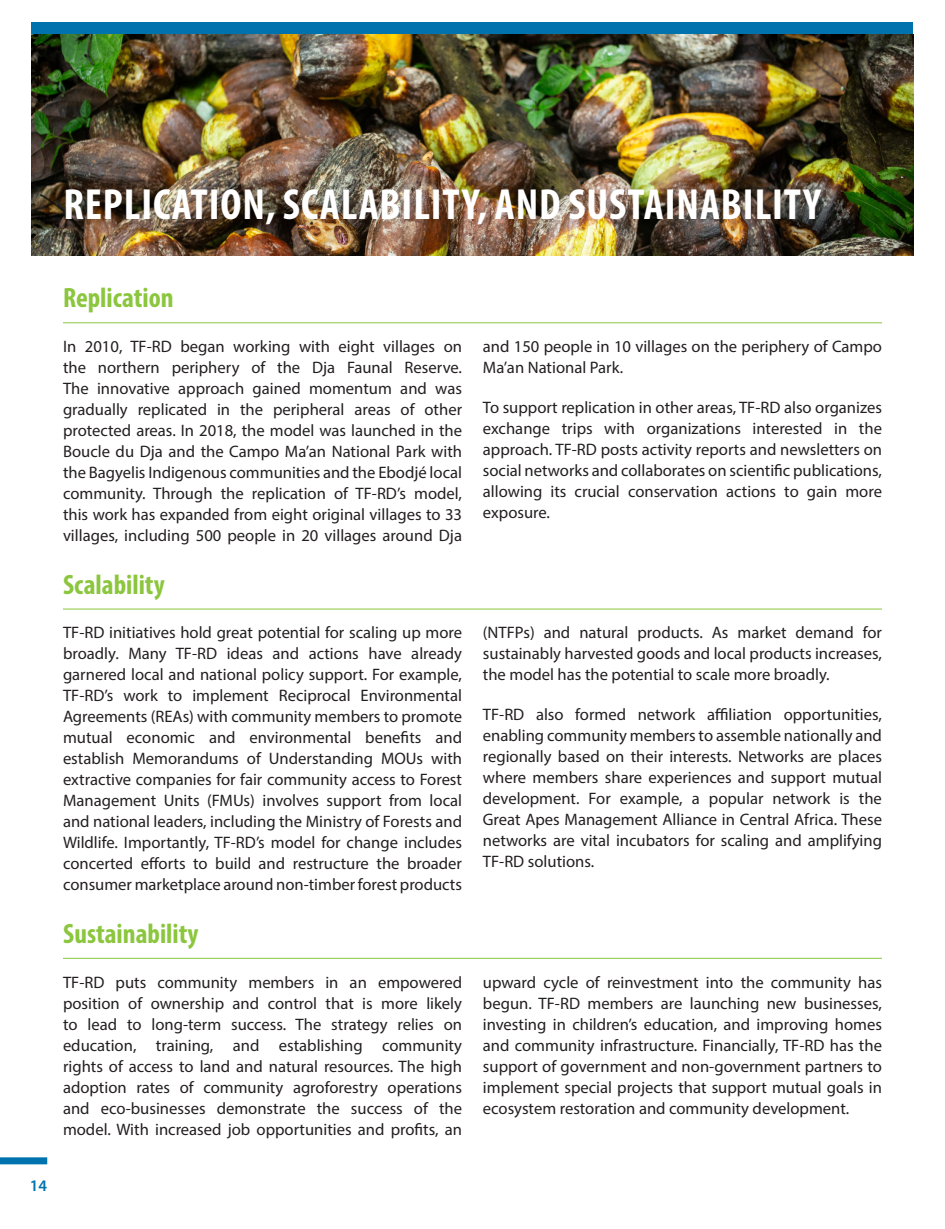
<style>
.page{position:relative;width:945px;height:1229px;background:#fff}
.page>*{position:absolute;margin:0;border:0;box-sizing:border-box;transform-origin:0 0}
.Heading{font:700 condensed 43.75px "Myriad Pro";letter-spacing:.02em;color:#fff}
.Subheading{font:700 condensed 28px "Myriad Pro";color:#8bc63e}
.Body_Text{font:16.62px/21px "Myriad Pro";color:#231f20;text-align:justify}
.t1{font:600 16.1px "Myriad Pro";color:#0073ae}
</style>
<div class="page">
<div style="left:0;top:1157px;width:47px;height:7px;background:#0073ae"></div>
<div style="left:32px;top:23px;width:882px;height:12px;background:#0073ae"></div>
<img style="left:32px;top:35px;width:882px;height:220px">
<hr style="left:63px;top:322px;width:819px;height:1px;background:#8bc63e">
<hr style="left:63px;top:608px;width:819px;height:1px;background:#8bc63e">
<hr style="left:63px;top:957px;width:819px;height:1px;background:#8bc63e">
<p class="Heading" style="left:63px;top:177px;width:759px">REPLICATION, SCALABILITY, AND SUSTAINABILITY</p>
<p class="Subheading" style="left:63px;top:281px;width:112px">Replication</p>
<p class="Body_Text" style="left:63px;top:336px;width:401px">In 2010, TF-RD began working with eight villages on the northern periphery of the Dja Faunal Reserve.<br>The innovative approach gained momentum and was gradually replicated in the peripheral areas of other protected areas. In 2018, the model was launched in the Boucle du Dja and the Campo Ma’an National Park with the Bagyelis Indigenous communities and the Ebodjé local community. Through the replication of TF-RD’s model, this work has expanded from eight original villages to 33 villages, including 500 people in 20 villages around Dja</p>
<p class="Body_Text" style="left:483px;top:336px;width:401px">and 150 people in 10 villages on the periphery of Campo<br>Ma’an National Park.</p>
<p class="Body_Text" style="left:483px;top:397px;width:401px">To support replication in other areas, TF-RD also organizes exchange trips with organizations interested in the approach. TF-RD posts activity reports and newsletters on social networks and collaborates on scientific publications, allowing its crucial conservation actions to gain more exposure.</p>
<p class="Subheading" style="left:63px;top:567px;width:103px">Scalability</p>
<p class="Body_Text" style="left:63px;top:622px;width:401px">TF-RD initiatives hold great potential for scaling up more broadly. Many TF-RD ideas and actions have already garnered local and national policy support. For example, TF-RD’s work to implement Reciprocal Environmental Agreements (REAs) with community members to promote mutual economic and environmental benefits and establish Memorandums of Understanding MOUs with extractive companies for fair community access to Forest Management Units (FMUs) involves support from local and national leaders, including the Ministry of Forests and Wildlife. Importantly, TF-RD’s model for change includes concerted efforts to build and restructure the broader consumer marketplace around non-timber forest products</p>
<p class="Body_Text" style="left:483px;top:622px;width:401px">(NTFPs) and natural products. As market demand for sustainably harvested goods and local products increases, the model has the potential to scale more broadly.</p>
<p class="Body_Text" style="left:483px;top:704px;width:401px">TF-RD also formed network affiliation opportunities, enabling community members to assemble nationally and regionally based on their interests. Networks are places where members share experiences and support mutual development. For example, a popular network is the Great Apes Management Alliance in Central Africa. These networks are vital incubators for scaling and amplifying TF-RD solutions.</p>
<p class="Subheading" style="left:63px;top:916px;width:137px">Sustainability</p>
<p class="Body_Text" style="left:63px;top:971px;width:401px">TF-RD puts community members in an empowered position of ownership and control that is more likely to lead to long-term success. The strategy relies on education, training, and establishing community rights of access to land and natural resources. The high adoption rates of community agroforestry operations and eco-businesses demonstrate the success of the model. With increased job opportunities and profits, an</p>
<p class="Body_Text" style="left:483px;top:971px;width:401px">upward cycle of reinvestment into the community has begun. TF-RD members are launching new businesses, investing in children’s education, and improving homes and community infrastructure. Financially, TF-RD has the support of government and non-government partners to implement special projects that support mutual goals in ecosystem restoration and community development.</p>
<p class="t1" style="left:30px;top:1175px;width:19px">14</p>
</div>
